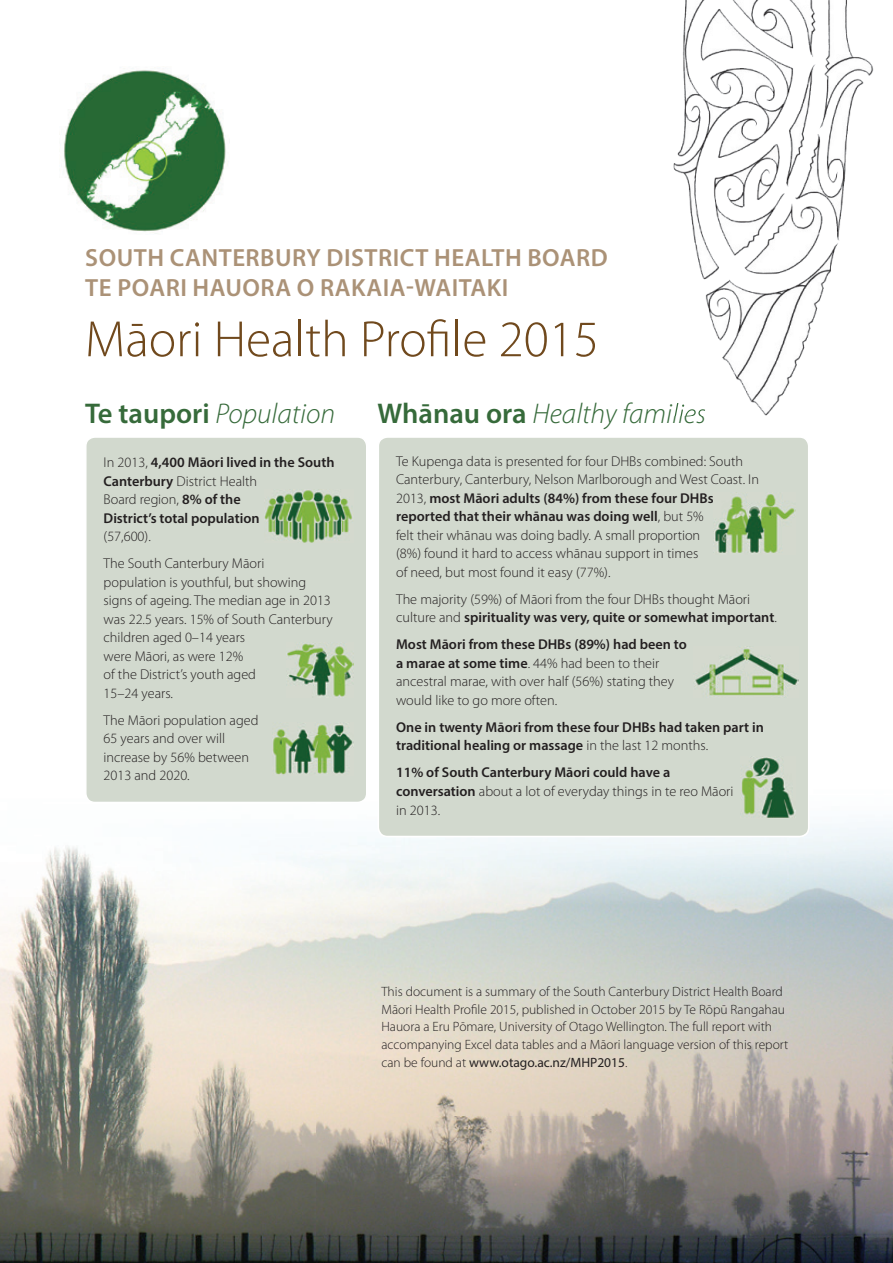
<style>
.page{position:relative;width:893px;height:1263px;background:#fff}
.page>*{position:absolute;margin:0;border:0;box-sizing:border-box;transform-origin:0 0}
.t1{font:300 51.45px "Myriad Pro";color:#70491d}
.t2{font:italic 300 28.65px "Myriad Pro";color:#366a3a}
.t3{font:600 24.9px/29.8px "Myriad Pro";letter-spacing:.02em;color:#ab9277}
.t4{font:300 14.25px/18.6px "Myriad Pro";color:#231f20}
.t5{font:600 14.25px/18.5px "Myriad Pro";color:#231f20}
.t6{font:300 13.5px/17.5px "Myriad Pro";color:#231f20}
.s1{font-weight:600;font-style:normal}
.s2{font-weight:300}
.s3{font-weight:600}
.s4{font-weight:400}
</style>
<div class="page">
<img style="left:0;top:837px;width:420px;height:426px">
<img style="left:789px;top:824px;width:104px;height:439px">
<img style="left:420px;top:837px;width:369px;height:426px">
<img style="left:64px;top:70px;width:162px;height:164px">
<div style="left:379px;top:438px;width:430px;height:399px;background:#d2d9ce"></div>
<img style="left:714px;top:493px;width:81px;height:61px">
<img style="left:694px;top:646px;width:104px;height:51px">
<img style="left:741px;top:757px;width:54px;height:62px">
<div style="left:86px;top:438px;width:280px;height:364px;background:#d2d9ce"></div>
<img style="left:264px;top:489px;width:90px;height:54px">
<img style="left:287px;top:643px;width:67px;height:54px">
<img style="left:272px;top:723px;width:82px;height:52px">
<img style="left:674px;top:0;width:199px;height:416px">
<img style="left:674px;top:403px;width:31px;height:13px">
<h3 class="t3" style="left:85px;top:242px;width:524px">SOUTH CANTERBURY DISTRICT HEALTH BOARD<br>TE POARI HAUORA O RAKAIA-WAITAKI</h3>
<h1 class="t1" style="left:85px;top:311px;width:515px">Māori Health Profile 2015</h1>
<h2 class="t2" style="left:85px;top:399px;width:252px"><span class="s1">Te taupori</span> Population</h2>
<h2 class="t2" style="left:378px;top:399px;width:330px"><span class="s1">Whānau ora</span> Healthy families</h2>
<p class="t5" style="left:104px;top:453px;width:232px"><span class="s2">In 2013,</span> 4,400 Māori lived in the South<br>Canterbury <span class="s2">District Health<br>Board region,</span> 8% of the<br>District’s total population</p>
<p class="t4" style="left:104px;top:523px;width:162px;line-height:27px">(57,600).<br>The South Canterbury Māori</p>
<p class="t4" style="left:104px;top:573px;width:231px">population is youthful, but showing signs of ageing. The median age in 2013 was 22.5 years. 15% of South Canterbury children aged 0–14 years<br>were Māori, as were 12%<br>of the District’s youth aged<br>15–24 years.</p>
<p class="t4" style="left:104px;top:711px;width:156px">The Māori population aged<br>65 years and over will increase by 56% between<br>2013 and 2020.</p>
<p class="t4" style="left:396px;top:452px;width:364px">Te Kupenga data is presented for four DHBs combined: South Canterbury, Canterbury, Nelson Marlborough and West Coast. In 2013, <span class="s3">most Māori adults (84%) from these four DHBs reported that their whānau was doing well</span>, but 5%<br>felt their whānau was doing badly. A small proportion<br>(8%) found it hard to access whānau support in times<br>of need, but most found it easy (77%).</p>
<p class="t4" style="left:396px;top:590px;width:382px">The majority (59%) of Māori from the four DHBs thought Māori culture and <span class="s3">spirituality was very, quite or somewhat important</span>.</p>
<p class="t4" style="left:396px;top:635px;width:292px"><span class="s3">Most Māori from these DHBs (89%) had been to a marae at some time</span>. 44% had been to their ancestral marae, with over half (56%) stating they would like to go more often.</p>
<p class="t5" style="left:396px;top:717px;width:369px">One in twenty Māori from these four DHBs had taken part in traditional healing or massage <span class="s2">in the last 12 months.</span></p>
<p class="t5" style="left:396px;top:763px;width:339px">11% of South Canterbury Māori could have a conversation <span class="s2">about a lot of everyday things in te reo Māori in 2013.</span></p>
<p class="t6" style="left:381px;top:983px;width:409px">This document is a summary of the South Canterbury District Health Board Māori Health Profile 2015, published in October 2015 by Te Rōpū Rangahau Hauora a Eru Pōmare, University of Otago Wellington. The full report with accompanying Excel data tables and a Māori language version of this report can be found at <span class="s4">www.otago.ac.nz/MHP2015</span>.</p>
</div>
